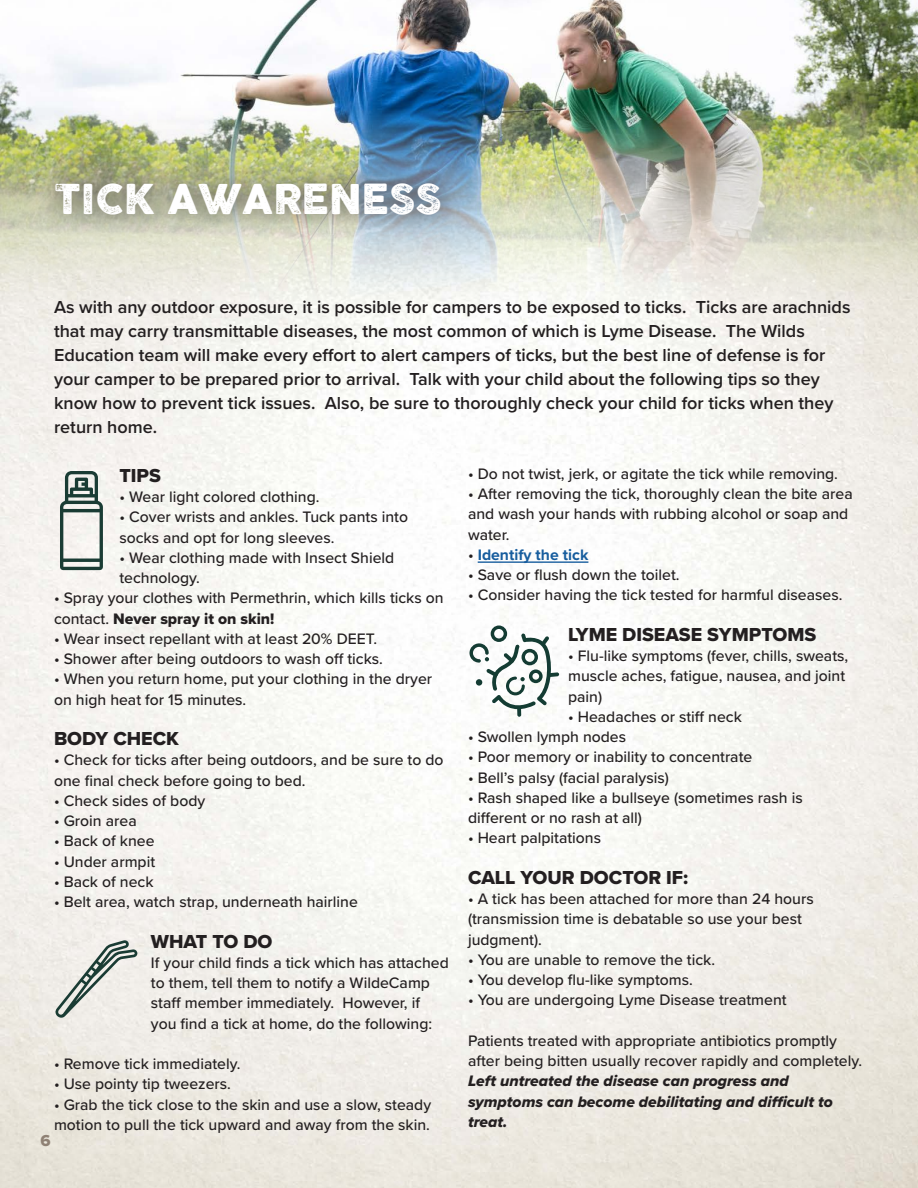
<style>
.page{position:relative;width:918px;height:1188px;background:#fff}
.page>*{position:absolute;margin:0;border:0;box-sizing:border-box;transform-origin:0 0}
.t1{font:40.5px "COCOGOOSELETTERPRESS";color:#fff}
.t2{font:19.5px "Proxima Nova Extrabld";color:#231f20}
.t3{font:600 18px/24px "Proxima Nova";color:#231f20}
.t4{font:16.5px "Proxima Nova Extrabld";color:#8f8174}
.t5{font:500 15.75px/20.2px "Proxima Nova";color:#231f20}
.t6{font:700 15.75px "Proxima Nova";color:#175d9e}
.s1{font-family:"Proxima Nova Extrabld";font-weight:400}
.s2{font-weight:500;color:#231f20}
.s3{font-family:"Proxima Nova Extrabld It";font-weight:400}
</style>
<div class="page">
<img style="left:0;top:0;width:918px;height:308px">
<svg style="left:55px;top:940px;width:83px;height:78px;background:#d0d2cd"></svg>
<svg style="left:60px;top:471px;width:43px;height:99px"></svg>
<svg style="left:469px;top:625px;width:90px;height:92px"></svg>
<hr style="left:478px;top:561px;width:110px;height:2px;background:#175d9e">
<div style="left:30px;top:157px;width:436px;height:83px;background:#323332;opacity:.48"></div>
<p class="t1" style="left:54px;top:176px;width:389px">TICK AWARENESS</p>
<p class="t3" style="left:54px;top:294px;width:798px">As with any outdoor exposure, it is possible for campers to be exposed to ticks. Ticks are arachnids that may carry transmittable diseases, the most common of which is Lyme Disease. The Wilds Education team will make every effort to alert campers of ticks, but the best line of defense is for your camper to be prepared prior to arrival. Talk with your child about the following tips so they know how to prevent tick issues. Also, be sure to thoroughly check your child for ticks when they return home.</p>
<p class="t2" style="left:119px;top:461px;width:43px">TIPS</p>
<p class="t5" style="left:119px;top:486px;width:202px">• Wear light colored clothing.</p>
<p class="t5" style="left:119px;top:506px;width:290px">• Cover wrists and ankles. Tuck pants into socks and opt for long sleeves.</p>
<p class="t5" style="left:119px;top:547px;width:276px">• Wear clothing made with Insect Shield technology.</p>
<p class="t5" style="left:54px;top:587px;width:391px">• Spray your clothes with Permethrin, which kills ticks on contact. <span class="s1">Never spray it on skin!</span></p>
<p class="t5" style="left:54px;top:628px;width:325px">• Wear insect repellant with at least 20% DEET.</p>
<p class="t5" style="left:54px;top:648px;width:330px">• Shower after being outdoors to wash off ticks.</p>
<p class="t5" style="left:54px;top:668px;width:380px">• When you return home, put your clothing in the dryer on high heat for 15 minutes.</p>
<p class="t2" style="left:54px;top:724px;width:127px">BODY CHECK</p>
<p class="t5" style="left:54px;top:749px;width:391px">• Check for ticks after being outdoors, and be sure to do one final check before going to bed.</p>
<p class="t5" style="left:54px;top:790px;width:153px">• Check sides of body</p>
<p class="t5" style="left:54px;top:810px;width:84px">• Groin area</p>
<p class="t5" style="left:54px;top:830px;width:102px">• Back of knee</p>
<p class="t5" style="left:54px;top:851px;width:103px">• Under armpit</p>
<p class="t5" style="left:54px;top:871px;width:101px">• Back of neck</p>
<p class="t5" style="left:54px;top:891px;width:305px">• Belt area, watch strap, underneath hairline</p>
<p class="t2" style="left:151px;top:927px;width:123px">WHAT TO DO</p>
<p class="t5" style="left:151px;top:952px;width:299px">If your child finds a tick which has attached to them, tell them to notify a WildeCamp staff member immediately. However, if you find a tick at home, do the following:</p>
<p class="t5" style="left:54px;top:1053px;width:188px">• Remove tick immediately.</p>
<p class="t5" style="left:54px;top:1073px;width:178px">• Use pointy tip tweezers.</p>
<p class="t5" style="left:54px;top:1094px;width:379px">• Grab the tick close to the skin and use a slow, steady motion to pull the tick upward and away from the skin.</p>
<p class="t4" style="left:40px;top:1128px;width:12px">6</p>
<p class="t5" style="left:468px;top:463px;width:372px">• Do not twist, jerk, or agitate the tick while removing.</p>
<p class="t5" style="left:468px;top:483px;width:386px">• After removing the tick, thoroughly clean the bite area and wash your hands with rubbing alcohol or soap and water.</p>
<p class="t6" style="left:468px;top:543px;width:122px"><span class="s2">•</span> Identify the tick</p>
<p class="t5" style="left:468px;top:564px;width:213px">• Save or flush down the toilet.</p>
<p class="t5" style="left:468px;top:584px;width:376px">• Consider having the tick tested for harmful diseases.</p>
<p class="t2" style="left:568px;top:620px;width:250px">LYME DISEASE SYMPTOMS</p>
<p class="t5" style="left:568px;top:645px;width:282px">• Flu-like symptoms (fever, chills, sweats, muscle aches, fatigue, nausea, and joint pain)</p>
<p class="t5" style="left:568px;top:706px;width:175px">• Headaches or stiff neck</p>
<p class="t5" style="left:468px;top:726px;width:160px">• Swollen lymph nodes</p>
<p class="t5" style="left:468px;top:746px;width:286px">• Poor memory or inability to concentrate</p>
<p class="t5" style="left:468px;top:767px;width:202px">• Bell’s palsy (facial paralysis)</p>
<p class="t5" style="left:468px;top:787px;width:336px">• Rash shaped like a bullseye (sometimes rash is different or no rash at all)</p>
<p class="t5" style="left:468px;top:827px;width:135px">• Heart palpitations</p>
<p class="t2" style="left:468px;top:863px;width:222px">CALL YOUR DOCTOR IF:</p>
<p class="t5" style="left:468px;top:888px;width:347px">• A tick has been attached for more than 24 hours (transmission time is debatable so use your best judgment).</p>
<p class="t5" style="left:468px;top:949px;width:249px">• You are unable to remove the tick.</p>
<p class="t5" style="left:468px;top:969px;width:226px">• You develop flu-like symptoms.</p>
<p class="t5" style="left:468px;top:989px;width:320px">• You are undergoing Lyme Disease treatment</p>
<p class="t5" style="left:468px;top:1030px;width:396px">Patients treated with appropriate antibiotics promptly after being bitten usually recover rapidly and completely.<br><span class="s3">Left untreated the disease can progress and symptoms can become debilitating and difficult to treat.</span></p>
</div>
